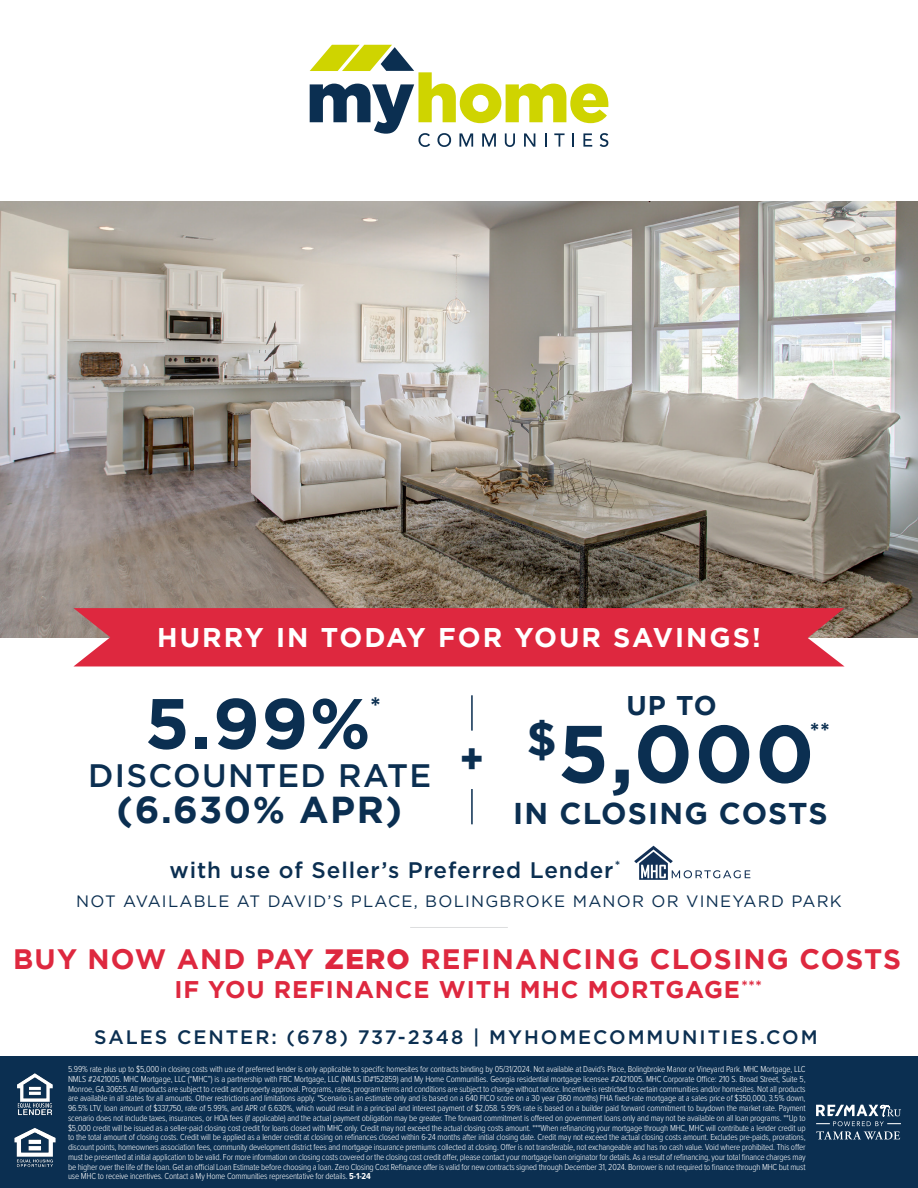
<style>
.page{position:relative;width:918px;height:1188px;background:#fff}
.page>*{position:absolute;margin:0;border:0;box-sizing:border-box;transform-origin:0 0}
.t1{font:700 81px "Gotham";color:#0b2f51}
.t2{font:700 70.95px "Gotham";color:#0b2f51}
.t3{font:700 40.5px "Gotham";color:#0b2f51}
.t4{font:700 37.5px "Gotham";letter-spacing:.04em;color:#0b2f51}
.t5{font:500 32.55px "Gotham";letter-spacing:.04em;color:#0b2f51}
.t6{font:700 30px "Gotham";letter-spacing:.035em;color:#0b2f51}
.t7{font:700 28.05px "Gotham";letter-spacing:.04em;color:#de283f}
.t8{font:700 27px "Gotham";letter-spacing:.075em;color:#fff}
.t9{font:700 27px "Gotham";color:#0b2f51}
.t10{font:700 25.2px "Gotham";color:#0b2f51}
.t11{font:700 24px "Gotham";letter-spacing:.04em;color:#de283f}
.t12{font:700 22.95px "Gotham";color:#0b2f51}
.t13{font:500 22.5px "Gotham";letter-spacing:.04em;color:#0b2f51}
.t14{font:500 19.5px "Gotham";letter-spacing:.1em;color:#0b2f51}
.t15{font:16.5px "Gotham";letter-spacing:.075em;color:#0b2f51}
.t16{font:700 14.85px "Gotham";color:#de283f}
.t17{font:300 9px/9.8px "Proxima Nova Cond";letter-spacing:-.02em;color:#fff;text-align:justify}
.s1{font-weight:900}
.s2{font-weight:700}
</style>
<div class="page">
<img style="left:0;top:202px;width:918px;height:435px">
<div style="left:73px;top:608px;width:772px;height:58px;background:#de283f"></div>
<div style="left:0;top:1056px;width:918px;height:132px;background:#0b2f51"></div>
<svg style="left:816px;top:1105px;width:85px;height:35px"></svg>
<hr style="left:410px;top:927px;width:98px;height:1px;background:#d1d2d4">
<svg style="left:634px;top:846px;width:116px;height:34px"></svg>
<svg style="left:310px;top:45px;width:298px;height:102px"></svg>
<hr style="left:471px;top:695px;width:2px;height:36px;background:#0b2f51">
<hr style="left:471px;top:789px;width:2px;height:35px;background:#0b2f51">
<img style="left:14px;top:1128px;width:42px;height:40px">
<img style="left:17px;top:1073px;width:36px;height:43px">
<p class="t8" style="left:157px;top:622px;width:605px">HURRY IN TODAY FOR YOUR SAVINGS!</p>
<p class="t2" style="left:145px;top:683px;width:227px">5.99%</p>
<p class="t10" style="left:370px;top:691px;width:12px">*</p>
<p class="t5" style="left:88px;top:754px;width:345px">DISCOUNTED RATE</p>
<p class="t4" style="left:117px;top:788px;width:287px">(6.630% APR)</p>
<p class="t3" style="left:449px;top:772px;width:28px;rotate:-90deg">+</p>
<p class="t9" style="left:626px;top:690px;width:92px">UP TO</p>
<p class="t1" style="left:527px;top:707px;width:289px"><sup>$</sup>5,000</p>
<p class="t6" style="left:513px;top:796px;width:316px">IN CLOSING COSTS</p>
<p class="t12" style="left:810px;top:718px;width:22px">**</p>
<p class="t13" style="left:170px;top:855px;width:452px">with use of Seller’s Preferred Lender<sup>*</sup></p>
<p class="t15" style="left:76px;top:890px;width:767px">NOT AVAILABLE AT DAVID’S PLACE, BOLINGBROKE MANOR OR VINEYARD PARK</p>
<p class="t7" style="left:13px;top:942px;width:889px">BUY NOW AND PAY <span class="s1">ZERO</span> REFINANCING CLOSING COSTS</p>
<p class="t11" style="left:174px;top:975px;width:567px">IF YOU REFINANCE WITH MHC MORTGAGE</p>
<p class="t16" style="left:741px;top:977px;width:22px">***</p>
<p class="t14" style="left:94px;top:1024px;width:725px">SALES CENTER: (678) 737-2348 | MYHOMECOMMUNITIES.COM</p>
<p class="t17" style="left:68px;top:1064px;width:739px">5.99% rate plus up to $5,000 in closing costs with use of preferred lender is only applicable to specific homesites for contracts binding by 05/31/2024. Not available at David’s Place, Bolingbroke Manor or Vineyard Park. MHC Mortgage, LLC NMLS #2421005. MHC Mortgage, LLC (“MHC”) is a partnership with FBC Mortgage, LLC (NMLS ID#152859) and My Home Communities. Georgia residential mortgage licensee #2421005. MHC Corporate Office: 210 S. Broad Street, Suite 5, Monroe, GA 30655. All products are subject to credit and property approval. Programs, rates, program terms and conditions are subject to change without notice. Incentive is restricted to certain communities and/or homesites. Not all products are available in all states for all amounts. Other restrictions and limitations apply. *Scenario is an estimate only and is based on a 640 FICO score on a 30 year (360 months) FHA fixed-rate mortgage at a sales price of $350,000, 3.5% down, 96.5% LTV, loan amount of $337,750, rate of 5.99%, and APR of 6.630%, which would result in a principal and interest payment of $2,058. 5.99% rate is based on a builder paid forward commitment to buydown the market rate. Payment scenario does not include taxes, insurances, or HOA fees (if applicable) and the actual payment obligation may be greater. The forward commitment is offered on government loans only and may not be available on all loan programs. **Up to $5,000 credit will be issued as a seller-paid closing cost credit for loans closed with MHC only. Credit may not exceed the actual closing costs amount. ***When refinancing your mortgage through MHC, MHC will contribute a lender credit up to the total amount of closing costs. Credit will be applied as a lender credit at closing on refinances closed within 6-24 months after initial closing date. Credit may not exceed the actual closing costs amount. Excludes pre-paids, prorations, discount points, homeowners association fees, community development district fees and mortgage insurance premiums collected at closing. Offer is not transferable, not exchangeable and has no cash value. Void where prohibited. This offer must be presented at initial application to be valid. For more information on closing costs covered or the closing cost credit offer, please contact your mortgage loan originator for details. As a result of refinancing, your total finance charges may be higher over the life of the loan. Get an official Loan Estimate before choosing a loan. Zero Closing Cost Refinance offer is valid for new contracts signed through December 31, 2024. Borrower is not required to finance through MHC but must use MHC to receive incentives. Contact a My Home Communities representative for details. <span class="s2">5-1-24</span></p>
</div>
